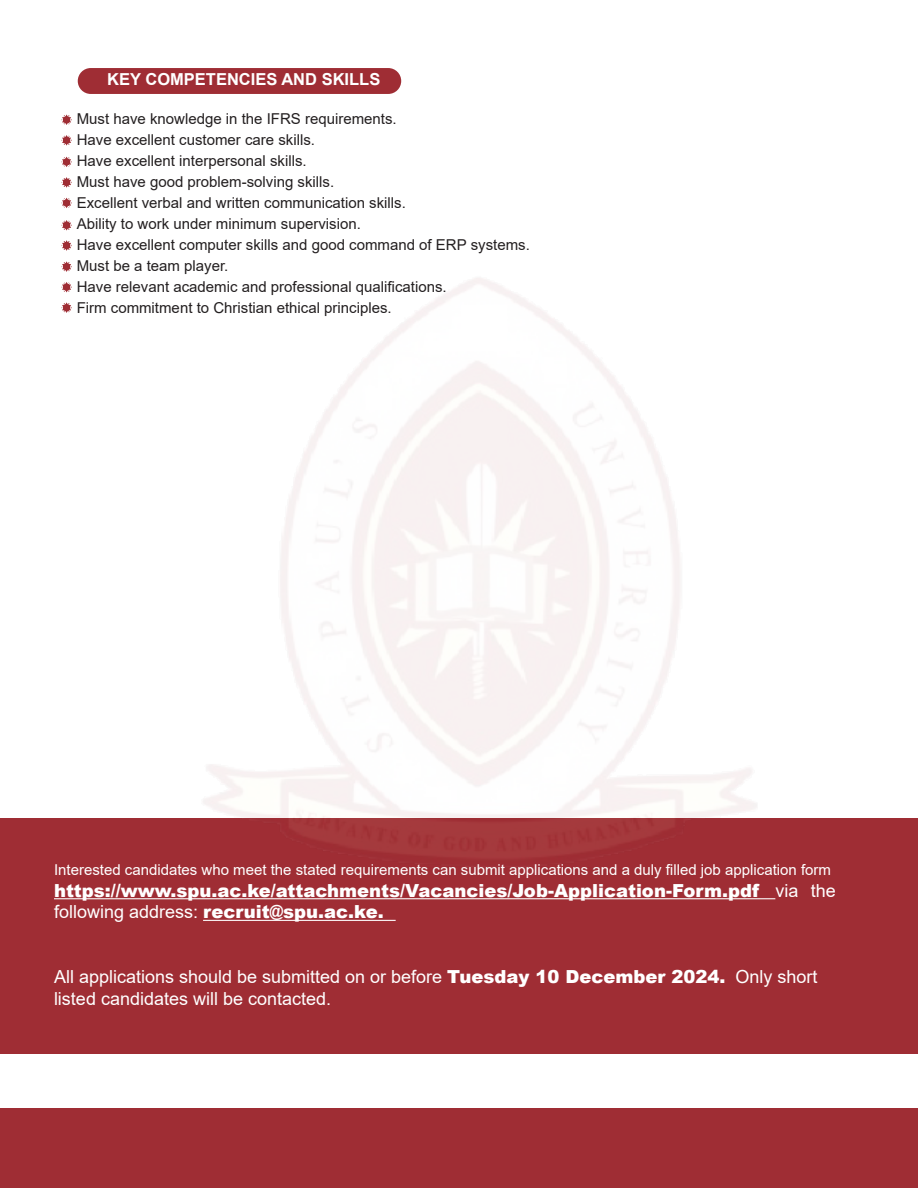
<style>
.page{position:relative;width:918px;height:1188px;background:#fff}
.page>*{position:absolute;margin:0;border:0;box-sizing:border-box;transform-origin:0 0}
.t1{font:900 18px/21.6px "Arial";color:#fff}
.t2{font:18px "Arial";color:#fff}
.t3{font:700 16.5px "Arial";color:#fff}
.t4{font:15px "Arial";color:#231f20}
.t5{font:15px "Arial";color:#fff}
.s1{font-weight:400}
.s2{font-weight:900}
</style>
<div class="page">
<div style="left:78px;top:68px;width:323px;height:26px;background:#9f2d34;border-radius:13px"></div>
<svg style="left:62px;top:114px;width:10px;height:11px"></svg>
<svg style="left:62px;top:135px;width:10px;height:11px"></svg>
<svg style="left:62px;top:157px;width:10px;height:10px"></svg>
<svg style="left:62px;top:177px;width:10px;height:11px"></svg>
<svg style="left:62px;top:198px;width:10px;height:10px"></svg>
<svg style="left:62px;top:220px;width:10px;height:11px"></svg>
<svg style="left:62px;top:240px;width:10px;height:11px"></svg>
<svg style="left:62px;top:261px;width:10px;height:11px"></svg>
<svg style="left:62px;top:282px;width:10px;height:10px"></svg>
<svg style="left:62px;top:302px;width:10px;height:11px"></svg>
<div style="left:0;top:819px;width:918px;height:369px;background:#9f2d34"></div>
<img style="left:201px;top:278px;width:557px;height:580px">
<div style="left:0;top:1054px;width:918px;height:54px;background:#fff"></div>
<hr style="left:54px;top:898px;width:721px;height:1px;background:#fff">
<hr style="left:203px;top:920px;width:193px;height:1px;background:#fff">
<p class="t3" style="left:107px;top:67px;width:275px">KEY COMPETENCIES AND SKILLS</p>
<p class="t4" style="left:77px;top:109px;width:322px">Must have knowledge in the IFRS requirements.</p>
<p class="t4" style="left:77px;top:130px;width:240px">Have excellent customer care skills.</p>
<p class="t4" style="left:77px;top:151px;width:232px">Have excellent interpersonal skills.</p>
<p class="t4" style="left:77px;top:172px;width:259px">Must have good problem-solving skills.</p>
<p class="t4" style="left:77px;top:193px;width:331px">Excellent verbal and written communication skills.</p>
<p class="t4" style="left:77px;top:214px;width:286px">Ability to work under minimum supervision.</p>
<p class="t4" style="left:77px;top:235px;width:455px">Have excellent computer skills and good command of ERP systems.</p>
<p class="t4" style="left:77px;top:256px;width:153px">Must be a team player.</p>
<p class="t4" style="left:77px;top:277px;width:372px">Have relevant academic and professional qualifications.</p>
<p class="t4" style="left:77px;top:298px;width:317px">Firm commitment to Christian ethical principles.</p>
<p class="t5" style="left:54px;top:859px;width:779px">Interested candidates who meet the stated requirements can submit applications and a duly filled job application form</p>
<p class="t1" style="left:54px;top:879px;width:783px">https://www.spu.ac.ke/attachments/Vacancies/Job-Application-Form.pdf <span class="s1">via the following address:</span> recruit@spu.ac.ke.</p>
<p class="t2" style="left:54px;top:964px;width:765px">All applications should be submitted on or before <span class="s2">Tuesday 10 December 2024.</span> Only short</p>
<p class="t2" style="left:54px;top:986px;width:279px">listed candidates will be contacted.</p>
</div>
